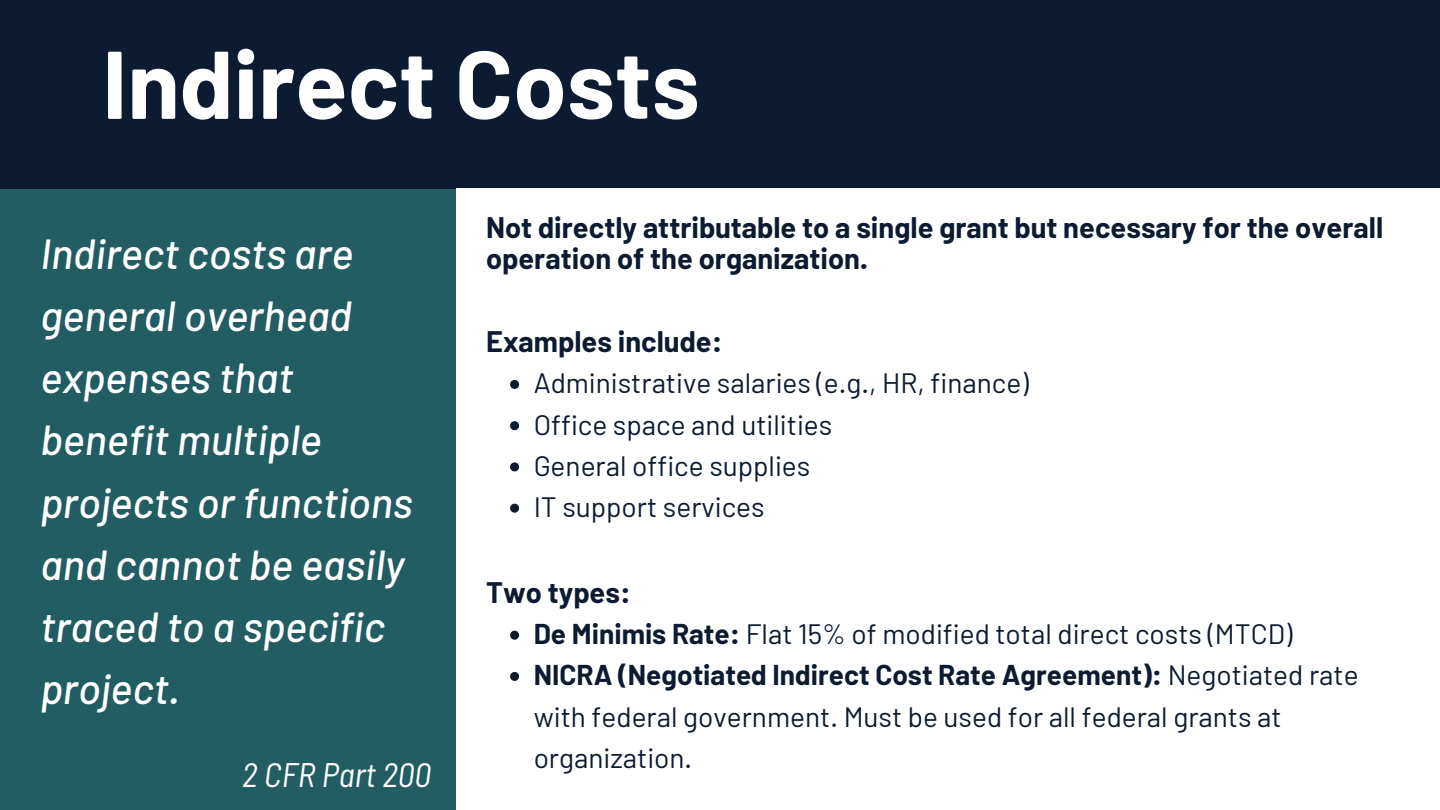
<style>
.page{position:relative;width:1440px;height:810px;background:#0c1b31}
.page>*{position:absolute;margin:0;border:0;box-sizing:border-box;transform-origin:0 0}
.t1{font:700 96px "Barlow";color:#fff}
.t2{font:italic 500 42px/62.2px "Barlow";color:#fff}
.t3{font:italic semi-condensed 34px "Barlow";color:#fff}
.t4{font:700 29px/30.8px "Barlow";color:#0c1b31}
.t5{font:28px/41.2px "Barlow";color:#0c1b31}
.s1{font-weight:700}
</style>
<div class="page">
<div style="left:0;top:189px;width:456px;height:621px;background:#235d64"></div>
<div style="left:456px;top:189px;width:984px;height:621px;background:#fff"></div>
<svg style="left:510px;top:380px;width:9px;height:9px"></svg>
<svg style="left:510px;top:421px;width:9px;height:9px"></svg>
<svg style="left:510px;top:462px;width:9px;height:9px"></svg>
<svg style="left:510px;top:504px;width:9px;height:9px"></svg>
<svg style="left:510px;top:631px;width:9px;height:9px"></svg>
<svg style="left:510px;top:672px;width:9px;height:9px"></svg>
<h2 class="t1" style="left:102px;top:23px;width:599px">Indirect Costs</h2>
<h1 class="t2" style="left:41px;top:221px;width:374px">Indirect costs are general overhead expenses that benefit multiple projects or functions and cannot be easily traced to a specific project.</h1>
<h3 class="t3" style="left:242px;top:753px;width:190px">2 CFR Part 200</h3>
<h4 class="t4" style="left:486px;top:211px;width:899px">Not directly attributable to a single grant but necessary for the overall operation of the organization.</h4>
<h4 class="t4" style="left:486px;top:325px;width:238px">Examples include:</h4>
<p class="t5" style="left:534px;top:362px;width:497px">Administrative salaries (e.g., HR, finance)</p>
<p class="t5" style="left:534px;top:403px;width:300px">Office space and utilities</p>
<p class="t5" style="left:534px;top:444px;width:278px">General office supplies</p>
<p class="t5" style="left:534px;top:485px;width:233px">IT support services</p>
<h4 class="t4" style="left:486px;top:576px;width:146px">Two types:</h4>
<p class="t5" style="left:534px;top:612px;width:760px"><span class="s1">De Minimis Rate:</span> Flat 15% of modified total direct costs (MTCD)</p>
<p class="t5" style="left:534px;top:654px;width:826px"><span class="s1">NICRA (Negotiated Indirect Cost Rate Agreement):</span> Negotiated rate with federal government. Must be used for all federal grants at organization.</p>
</div>
